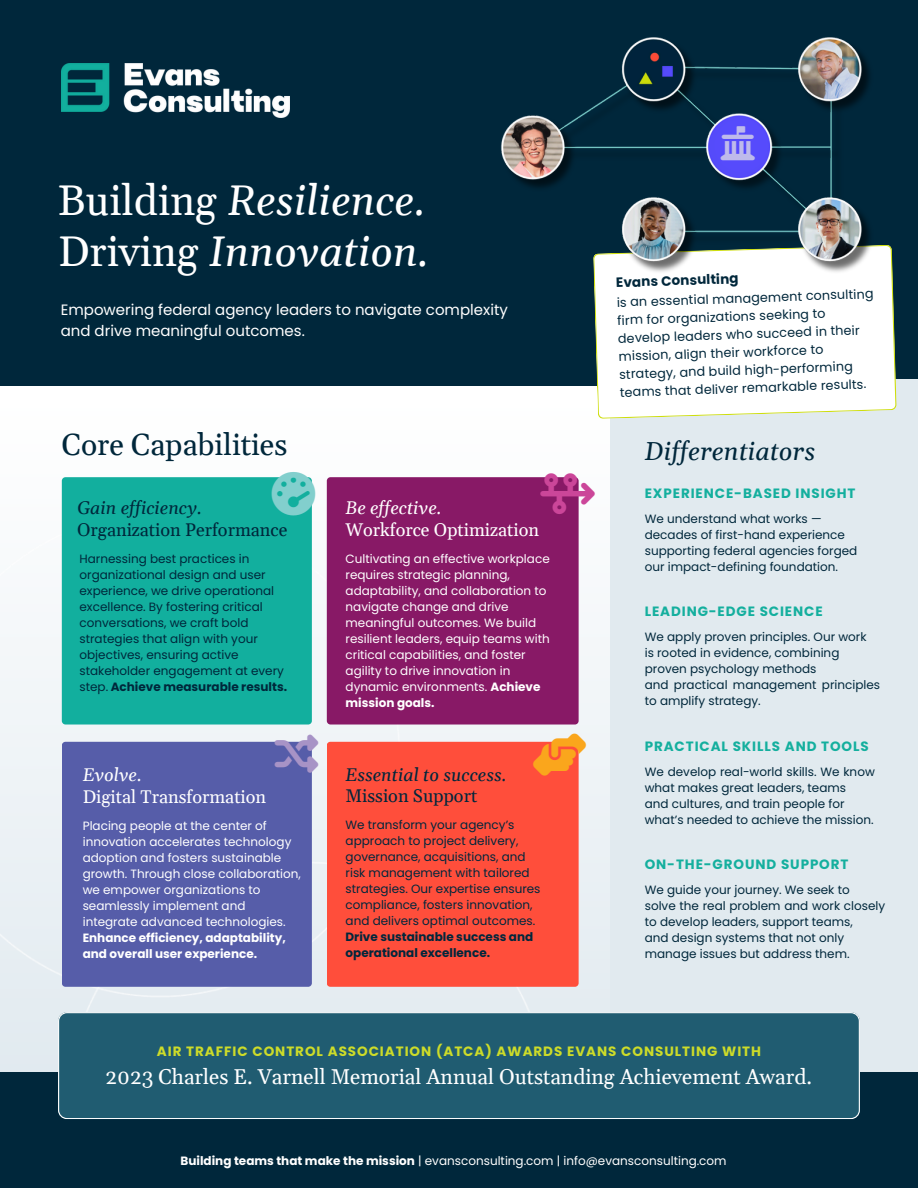
<style>
.page{position:relative;width:918px;height:1188px;background:#fff}
.page>*{position:absolute;margin:0;border:0;box-sizing:border-box;transform-origin:0 0}
.t1{font:italic 42px/50.7px "Gelasio";color:#fff}
.t2{font:30px "Gelasio";color:#00273b}
.t3{font:italic 25.5px "Gelasio";color:#00273b}
.t4{font:21px "Gelasio";color:#fff}
.t5{font:18px/21.3px "Gelasio";color:#fff}
.t6{font:18px/21.3px "Gelasio";color:#00273b}
.t7{font:italic 18px/21.3px "Gelasio";color:#00273b}
.t8{font:15px/21.3px "Poppins";color:#fff}
.t9{font:700 13.5px "Poppins";letter-spacing:.065em;color:#14af9e}
.t10{font:700 13.5px "Poppins";letter-spacing:.07em;color:#cddc29}
.t11{font:700 13.5px "Poppins";color:#00273b}
.t12{font:12.75px/18px "Poppins";color:#00273b}
.t13{font:12px/16px "Poppins";color:#00273b}
.t14{font:12px/16px "Poppins";color:#fff}
.t15{font:700 12px/16px "Poppins";color:#00273b}
.s1{font-style:normal}
.s2{font-style:italic}
.s3{font-weight:700}
</style>
<div class="page">
<div style="left:0;top:0;width:918px;height:386px;background:#00273b"></div>
<div style="left:610px;top:379px;width:308px;height:697px;background:#e1eaef"></div>
<img style="left:0;top:527px;width:548px;height:545px">
<div style="left:0;top:1072px;width:918px;height:116px;background:#00273b"></div>
<div style="left:58px;top:1012px;width:802px;height:107px;background:#205c71"></div>
<img style="left:62px;top:64px;width:227px;height:54px">
<div style="left:594px;top:292px;width:303px;height:127px;background:#fff"></div>
<img style="left:501px;top:37px;width:393px;height:255px">
<div style="left:714px;top:118px;width:54px;height:54px;background:#564bfc;border-radius:50%"></div>
<div style="left:327px;top:477px;width:252px;height:248px;background:#881966;border-radius:4px"></div>
<div style="left:62px;top:477px;width:250px;height:248px;background:#12af9e;border-radius:4px"></div>
<div style="left:327px;top:742px;width:251px;height:245px;background:#ff4e3b;border-radius:4px"></div>
<div style="left:62px;top:742px;width:250px;height:245px;background:#565da9;border-radius:4px"></div>
<svg style="left:541px;top:477px;width:38px;height:37px"></svg>
<svg style="left:272px;top:477px;width:40px;height:38px"></svg>
<svg style="left:534px;top:733px;width:52px;height:42px"></svg>
<svg style="left:275px;top:734px;width:43px;height:39px"></svg>
<h6 class="t1" style="left:58px;top:178px;width:373px"><span class="s1">Building</span> Resilience.<br><span class="s1">Driving</span> Innovation.</h6>
<p class="t8" style="left:61px;top:299px;width:449px">Empowering federal agency leaders to navigate complexity and drive meaningful outcomes.</p>
<h2 class="t2" style="left:62px;top:427px;width:227px">Core Capabilities</h2>
<p class="t6" style="left:77px;top:498px;width:212px"><span class="s2">Gain efficiency.<br></span>Organization Performance</p>
<p class="t5" style="left:346px;top:498px;width:195px"><span class="s2">Be effective.<br></span>Workforce Optimization</p>
<p class="t13" style="left:80px;top:550px;width:209px">Harnessing best practices in organizational design and user experience, we drive operational excellence. By fostering critical conversations, we craft bold strategies that align with your objectives, ensuring active stakeholder engagement at every step. <span class="s3">Achieve measurable results.</span></p>
<h5 class="t14" style="left:346px;top:550px;width:206px">Cultivating an effective workplace requires strategic planning, adaptability, and collaboration to navigate change and drive meaningful outcomes. We build resilient leaders, equip teams with critical capabilities, and foster agility to drive innovation in dynamic environments. <span class="s3">Achieve mission goals.</span></h5>
<p class="t5" style="left:83px;top:765px;width:185px"><span class="s2">Evolve.<br></span>Digital Transformation</p>
<h5 class="t7" style="left:346px;top:765px;width:163px">Essential to success.<br><span class="s1">Mission Support</span></h5>
<h5 class="t14" style="left:83px;top:818px;width:220px">Placing people at the center of innovation accelerates technology adoption and fosters sustainable growth. Through close collaboration, we empower organizations to seamlessly implement and integrate advanced technologies.<br><span class="s3">Enhance efficiency, adaptability, and overall user experience.</span></h5>
<p class="t13" style="left:346px;top:817px;width:197px">We transform your agency’s approach to project delivery, governance, acquisitions, and risk management with tailored strategies. Our expertise ensures compliance, fosters innovation, and delivers optimal outcomes.</p>
<p class="t15" style="left:346px;top:929px;width:189px">Drive sustainable success and operational excellence.</p>
<p class="t11" style="left:616px;top:273px;width:124px;rotate:-2deg">Evans Consulting</p>
<p class="t12" style="left:617px;top:293px;width:258px;rotate:-2deg">is an essential management consulting firm for organizations seeking to develop leaders who succeed in their mission, align their workforce to strategy, and build high-performing teams that deliver remarkable results.</p>
<p class="t3" style="left:645px;top:436px;width:172px">Differentiators</p>
<h1 class="t9" style="left:645px;top:484px;width:212px">EXPERIENCE-BASED INSIGHT</h1>
<p class="t13" style="left:645px;top:511px;width:214px">We understand what works — decades of first-hand experience supporting federal agencies forged our impact-defining foundation.</p>
<p class="t9" style="left:645px;top:602px;width:179px">LEADING-EDGE SCIENCE</p>
<h6 class="t13" style="left:645px;top:629px;width:223px">We apply proven principles. Our work</h6>
<p class="t13" style="left:645px;top:645px;width:196px">is rooted in evidence, combining</p>
<h6 class="t13" style="left:645px;top:661px;width:173px">proven psychology methods</h6>
<p class="t13" style="left:645px;top:677px;width:237px">and practical management principles to amplify strategy.</p>
<p class="t9" style="left:645px;top:736px;width:226px">PRACTICAL SKILLS AND TOOLS</p>
<p class="t13" style="left:645px;top:763px;width:232px">We develop real-world skills. We know what makes great leaders, teams</p>
<h3 class="t13" style="left:645px;top:795px;width:230px">and cultures, and train people for what’s needed to achieve the mission.</h3>
<p class="t9" style="left:645px;top:854px;width:205px">ON-THE-GROUND SUPPORT</p>
<p class="t13" style="left:645px;top:882px;width:206px">We guide your journey. We seek to</p>
<p class="t13" style="left:645px;top:898px;width:242px">solve the real problem and work closely to develop leaders, support teams,</p>
<p class="t13" style="left:645px;top:930px;width:206px">and design systems that not only manage issues but address them.</p>
<h6 class="t10" style="left:157px;top:1042px;width:606px">AIR TRAFFIC CONTROL ASSOCIATION (ATCA) AWARDS EVANS CONSULTING WITH</h6>
<p class="t4" style="left:105px;top:1065px;width:708px">2023 Charles E. Varnell Memorial Annual Outstanding Achievement Award.</p>
<p class="t14" style="left:181px;top:1152px;width:548px"><span class="s3">Building teams that make the mission</span> | evansconsulting.com | info@evansconsulting.com</p>
</div>
